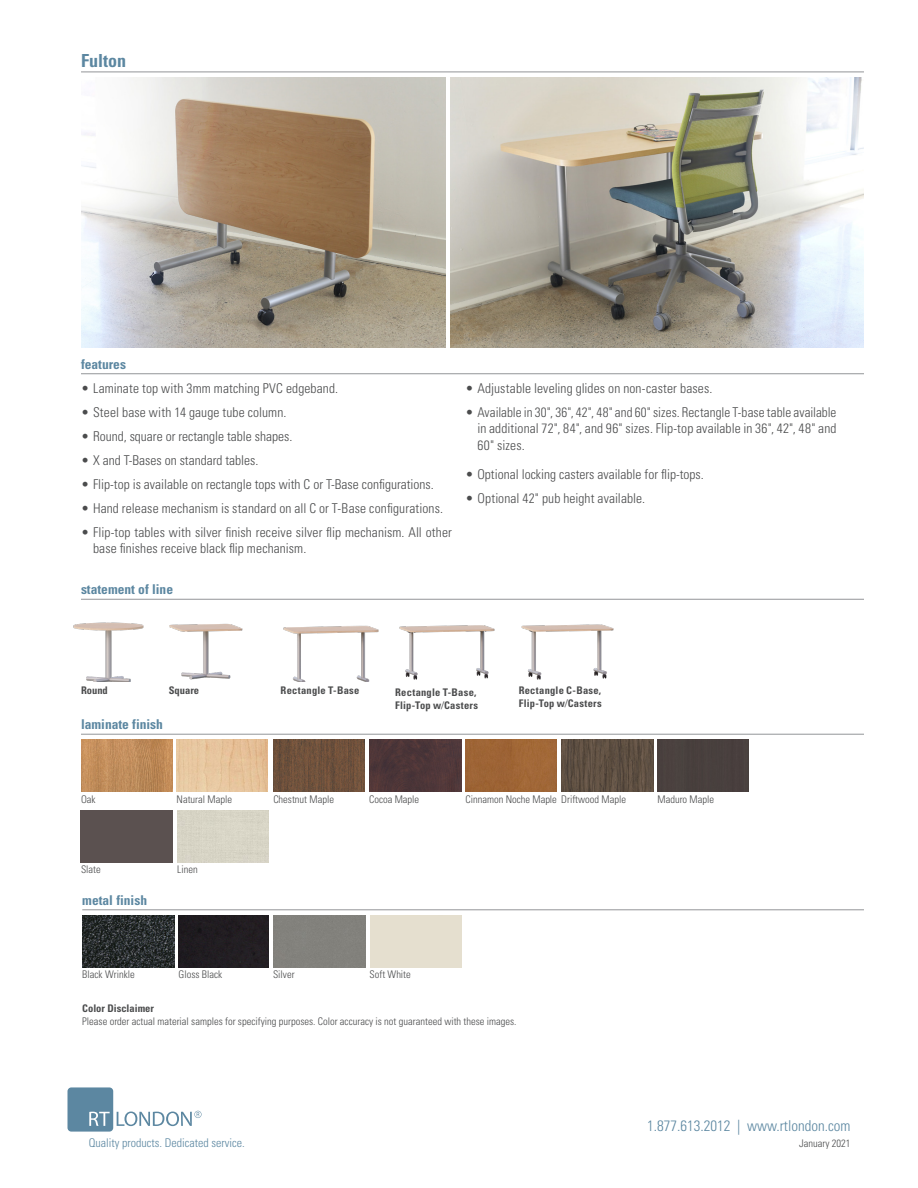
<style>
.page{position:relative;width:918px;height:1188px;background:#fff}
.page>*{position:absolute;margin:0;border:0;box-sizing:border-box;transform-origin:0 0}
.blue_text_with_line{font:700 condensed 18px "Univers LT Pro";color:#5c87a1}
.t1{font:300 condensed 15px "Univers LT Std";color:#5c87a1}
.t2{font:300 condensed 13.5px/16.5px "Univers LT Std";letter-spacing:.005em;color:#4b4c4d}
.blue_text_with_line-2{font:700 condensed 13.5px "Univers LT Pro";color:#5c87a1}
.t3{font:300 condensed 12px "Univers LT Std";color:#5c87a1}
.Paragraph_Style_1{font:300 condensed 10.5px "Univers LT Std";color:#4b4c4d}
.t4{font:700 condensed 10.5px "Univers LT Pro";letter-spacing:.02em;color:#4b4c4d}
.t5{font:700 condensed 10.5px "Univers LT Pro";color:#4b4c4d}
</style>
<div class="page">
<hr style="left:81px;top:373px;width:783px;height:1px;background:#939598">
<img style="left:81px;top:77px;width:365px;height:270px">
<hr style="left:81px;top:72px;width:783px;height:1px;background:#939598">
<hr style="left:81px;top:599px;width:783px;height:1px;background:#939598">
<img style="left:73px;top:622px;width:71px;height:60px">
<img style="left:169px;top:598px;width:104px;height:82px">
<img style="left:283px;top:625px;width:96px;height:57px">
<div style="left:68px;top:1087px;width:45px;height:45px;background:#5c87a1;border-radius:4px"></div>
<svg style="left:89px;top:1112px;width:21px;height:14px"></svg>
<svg style="left:117px;top:1111px;width:85px;height:15px"></svg>
<hr style="left:82px;top:909px;width:782px;height:1px;background:#939598">
<hr style="left:81px;top:734px;width:783px;height:1px;background:#939598">
<img style="left:81px;top:740px;width:91px;height:52px">
<img style="left:177px;top:740px;width:90px;height:52px">
<img style="left:273px;top:740px;width:92px;height:52px">
<img style="left:369px;top:740px;width:92px;height:52px">
<div style="left:466px;top:740px;width:90px;height:52px;background:#9f6536"></div>
<img style="left:561px;top:740px;width:92px;height:52px">
<div style="left:658px;top:740px;width:91px;height:52px;background:#49403e"></div>
<div style="left:81px;top:810px;width:92px;height:52px;background:#5b5150"></div>
<div style="left:177px;top:810px;width:92px;height:52px;background:#d8d5c6"></div>
<img style="left:82px;top:916px;width:92px;height:52px">
<div style="left:179px;top:916px;width:90px;height:52px;background:#211d21"></div>
<img style="left:399px;top:625px;width:96px;height:55px">
<img style="left:521px;top:624px;width:93px;height:56px">
<img style="left:451px;top:77px;width:413px;height:270px">
<p class="blue_text_with_line" style="left:81px;top:50px;width:47px">Fulton</p>
<p class="blue_text_with_line-2" style="left:81px;top:356px;width:46px">features</p>
<p class="t2" style="left:81px;top:380px;width:259px">• Laminate top with 3mm matching PVC edgeband.</p>
<p class="t2" style="left:81px;top:404px;width:207px">• Steel base with 14 gauge tube column.</p>
<p class="t2" style="left:81px;top:428px;width:213px">• Round, square or rectangle table shapes.</p>
<p class="t2" style="left:81px;top:452px;width:179px">• X and T-Bases on standard tables.</p>
<p class="t2" style="left:81px;top:476px;width:354px">• Flip-top is available on rectangle tops with C or T-Base configurations.</p>
<p class="t2" style="left:81px;top:500px;width:364px">• Hand release mechanism is standard on all C or T-Base configurations.</p>
<p class="t2" style="left:93px;top:524px;width:360px;text-indent:-12px">• Flip-top tables with silver finish receive silver flip mechanism. All other base finishes receive black flip mechanism.</p>
<p class="blue_text_with_line-2" style="left:81px;top:581px;width:94px">statement of line</p>
<p class="t2" style="left:465px;top:380px;width:248px">• Adjustable leveling glides on non-caster bases.</p>
<p class="t2" style="left:477px;top:404px;width:361px;text-align:justify;text-indent:-12px">• Available in 30", 36", 42", 48" and 60" sizes. Rectangle T-base table available in additional 72", 84", and 96" sizes. Flip-top available in 36", 42", 48" and 60" sizes.</p>
<p class="t2" style="left:465px;top:466px;width:240px">• Optional locking casters available for flip-tops.</p>
<p class="t2" style="left:465px;top:490px;width:181px">• Optional 42" pub height available.</p>
<p class="t4" style="left:81px;top:684px;width:28px">Round</p>
<p class="t4" style="left:169px;top:684px;width:32px">Square</p>
<p class="t4" style="left:281px;top:684px;width:80px">Rectangle T-Base</p>
<p class="blue_text_with_line-2" style="left:81px;top:716px;width:84px">laminate finish</p>
<p class="t4" style="left:395px;top:686px;width:83px">Rectangle T-Base,</p>
<p class="t4" style="left:395px;top:698px;width:85px">Flip-Top w/Casters</p>
<p class="t4" style="left:519px;top:684px;width:84px">Rectangle C-Base,</p>
<p class="t4" style="left:519px;top:697px;width:85px">Flip-Top w/Casters</p>
<p class="Paragraph_Style_1" style="left:81px;top:793px;width:16px">Oak</p>
<p class="Paragraph_Style_1" style="left:177px;top:793px;width:57px">Natural Maple</p>
<p class="Paragraph_Style_1" style="left:273px;top:793px;width:62px">Chestnut Maple</p>
<p class="Paragraph_Style_1" style="left:369px;top:793px;width:52px">Cocoa Maple</p>
<p class="Paragraph_Style_1" style="left:465px;top:793px;width:162px">Cinnamon Noche Maple Driftwood Maple</p>
<p class="Paragraph_Style_1" style="left:658px;top:793px;width:58px">Maduro Maple</p>
<p class="Paragraph_Style_1" style="left:81px;top:863px;width:21px">Slate</p>
<p class="Paragraph_Style_1" style="left:177px;top:863px;width:22px">Linen</p>
<p class="blue_text_with_line-2" style="left:82px;top:892px;width:66px">metal finish</p>
<p class="Paragraph_Style_1" style="left:82px;top:968px;width:54px">Black Wrinkle</p>
<p class="Paragraph_Style_1" style="left:179px;top:968px;width:45px">Gloss Black</p>
<p class="Paragraph_Style_1" style="left:273px;top:968px;width:23px">Silver</p>
<p class="Paragraph_Style_1" style="left:370px;top:968px;width:43px">Soft White</p>
<p class="t5" style="left:82px;top:1002px;width:73px">Color Disclaimer</p>
<p class="Paragraph_Style_1" style="left:82px;top:1015px;width:436px">Please order actual material samples for specifying purposes. Color accuracy is not guaranteed with these images.</p>
<p class="t1" style="left:647px;top:1117px;width:205px">1.877.613.2012 | www.rtlondon.com</p>
<p class="t3" style="left:89px;top:1135px;width:157px">Quality products. Dedicated service.</p>
<p class="Paragraph_Style_1" style="left:799px;top:1137px;width:53px">January 2021</p>
</div>
